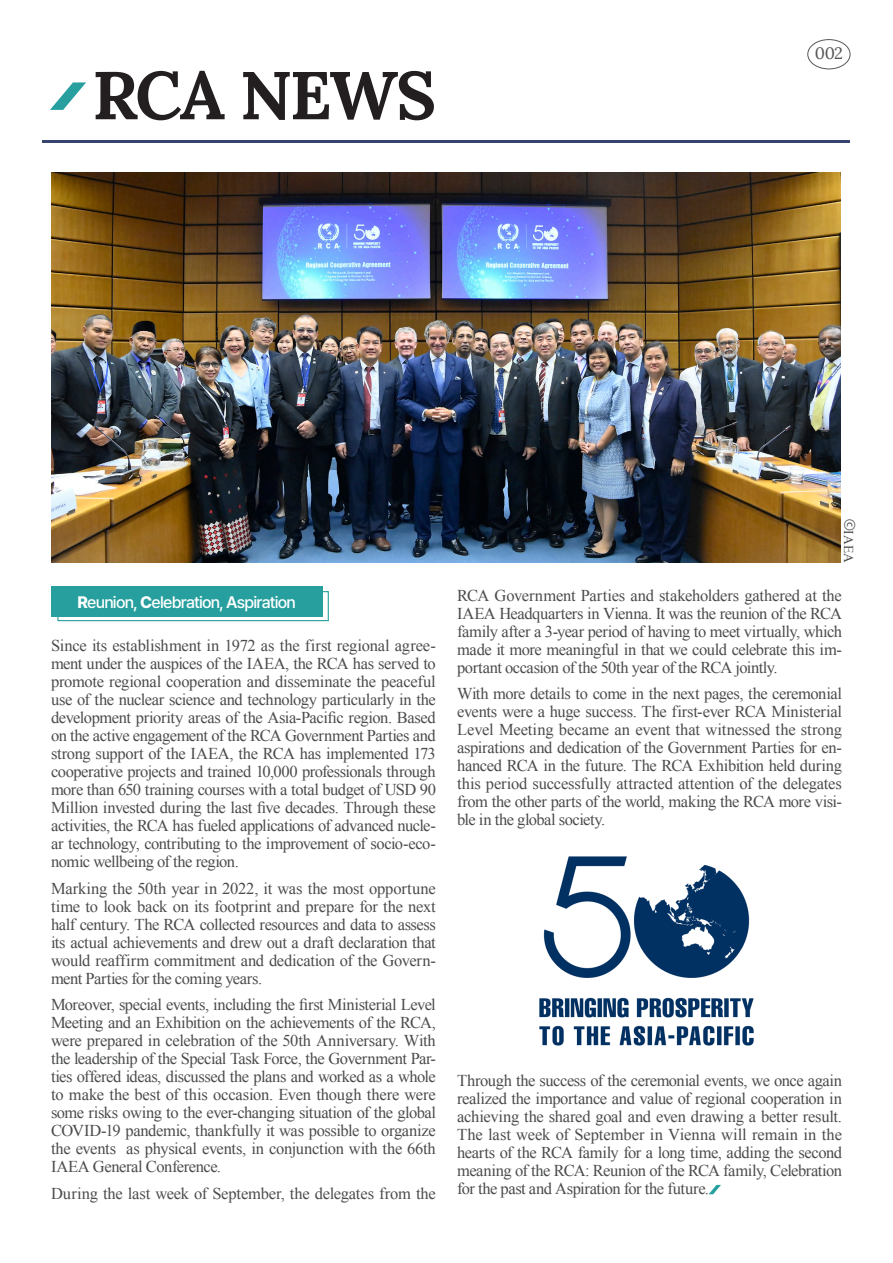
<style>
.page{position:relative;width:893px;height:1263px;background:#fff}
.page>*{position:absolute;margin:0;border:0;box-sizing:border-box;transform-origin:0 0}
.t1{font:700 67.5px "Lora";letter-spacing:-.035em;color:#231f20}
.본문{font:16.5px/18px "Times New Roman";letter-spacing:-.025em;color:#4b4c4d;text-align:justify}
.t2{font:500 16.5px "Pretendard";letter-spacing:-.045em;color:#fff}
.t3{font:16.5px "Lora";color:#57585a}
.캡션01{font:13.5px "Times New Roman";color:#4b4c4d}
.s1{font-weight:800}
.s2{font-weight:600}
.s3{font-family:"Apple SD Gothic Neo"}
</style>
<div class="page">
<img style="left:51px;top:173px;width:789px;height:389px">
<svg style="left:709px;top:1185px;width:12px;height:9px"></svg>
<div style="left:807px;top:39px;width:43px;height:30px;border:1px solid #57585a;border-radius:50%"></div>
<svg style="left:50px;top:82px;width:36px;height:28px"></svg>
<hr style="left:43px;top:140px;width:807px;height:2px;background:#35456d">
<div style="left:57px;top:591px;width:272px;height:30px;border:1px solid #269f9e"></div>
<div style="left:51px;top:587px;width:271px;height:30px;background:#269f9e"></div>
<img style="left:539px;top:856px;width:215px;height:190px">
<p class="t1" style="left:92px;top:51px;width:345px">RCA NEWS</p>
<p class="t3" style="left:815px;top:43px;width:29px">002</p>
<p class="t2" style="left:77px;top:590px;width:220px"><span class="s1">R</span>eunion, <span class="s1">C</span>elebration, <span class="s2">A</span>spiration</p>
<p class="본문" style="left:51px;top:636px;width:386px">Since its establishment in 1972 as the first regional agree&shy;ment under the auspices of the IAEA, the RCA has served to promote regional cooperation and disseminate the peaceful use of the nuclear science and technology particularly in the development priority areas of the Asia-Pacific region. Based on the active engagement of the RCA Government Parties and strong support of the IAEA, the RCA has implemented 173 cooperative projects and trained 10,000 professionals through more than 650 training courses with a total budget of USD 90<br>Million invested during the last five decades. Through these activities, the RCA has fueled applications of advanced nucle&shy;ar technology, contributing to the improvement of socio-eco&shy;nomic wellbeing of the region.</p>
<p class="본문" style="left:51px;top:879px;width:386px">Marking the 50th year in 2022, it was the most opportune time to look back on its footprint and prepare for the next half century. The RCA collected resources and data to assess its actual achievements and drew out a draft declaration that would reaffirm commitment and dedication of the Govern&shy;ment Parties for the coming years.</p>
<p class="본문" style="left:51px;top:995px;width:386px">Moreover, special events, including the first Ministerial Level Meeting and an Exhibition on the achievements of the RCA, were prepared in celebration of the 50th Anniversary. With the leadership of the Special Task Force, the Government Par&shy;ties offered ideas, discussed the plans and worked as a whole to make the best of this occasion. Even though there were some risks owing to the ever-changing situation of the global COVID-19 pandemic, thankfully it was possible to organize the events as physical events, in conjunction with the 66th IAEA General Conference.</p>
<p class="본문" style="left:51px;top:1184px;width:386px">During the last week of September, the delegates from the</p>
<p class="캡션01" style="left:858px;top:519px;width:45px;rotate:90deg"><span class="s3">ⓒ</span>IAEA</p>
<p class="본문" style="left:457px;top:586px;width:386px">RCA Government Parties and stakeholders gathered at the IAEA Headquarters in Vienna. It was the reunion of the RCA family after a 3-year period of having to meet virtually, which made it more meaningful in that we could celebrate this im&shy;portant occasion of the 50th year of the RCA jointly.</p>
<p class="본문" style="left:457px;top:684px;width:386px">With more details to come in the next pages, the ceremonial events were a huge success. The first-ever RCA Ministerial Level Meeting became an event that witnessed the strong aspirations and dedication of the Government Parties for en&shy;hanced RCA in the future. The RCA Exhibition held during this period successfully attracted attention of the delegates from the other parts of the world, making the RCA more visi&shy;ble in the global society.</p>
<p class="본문" style="left:457px;top:1071px;width:386px">Through the success of the ceremonial events, we once again realized the importance and value of regional cooperation in achieving the shared goal and even drawing a better result.<br>The last week of September in Vienna will remain in the hearts of the RCA family for a long time, adding the second meaning of the RCA: Reunion of the RCA family, Celebration for the past and Aspiration for the future.</p>
</div>
